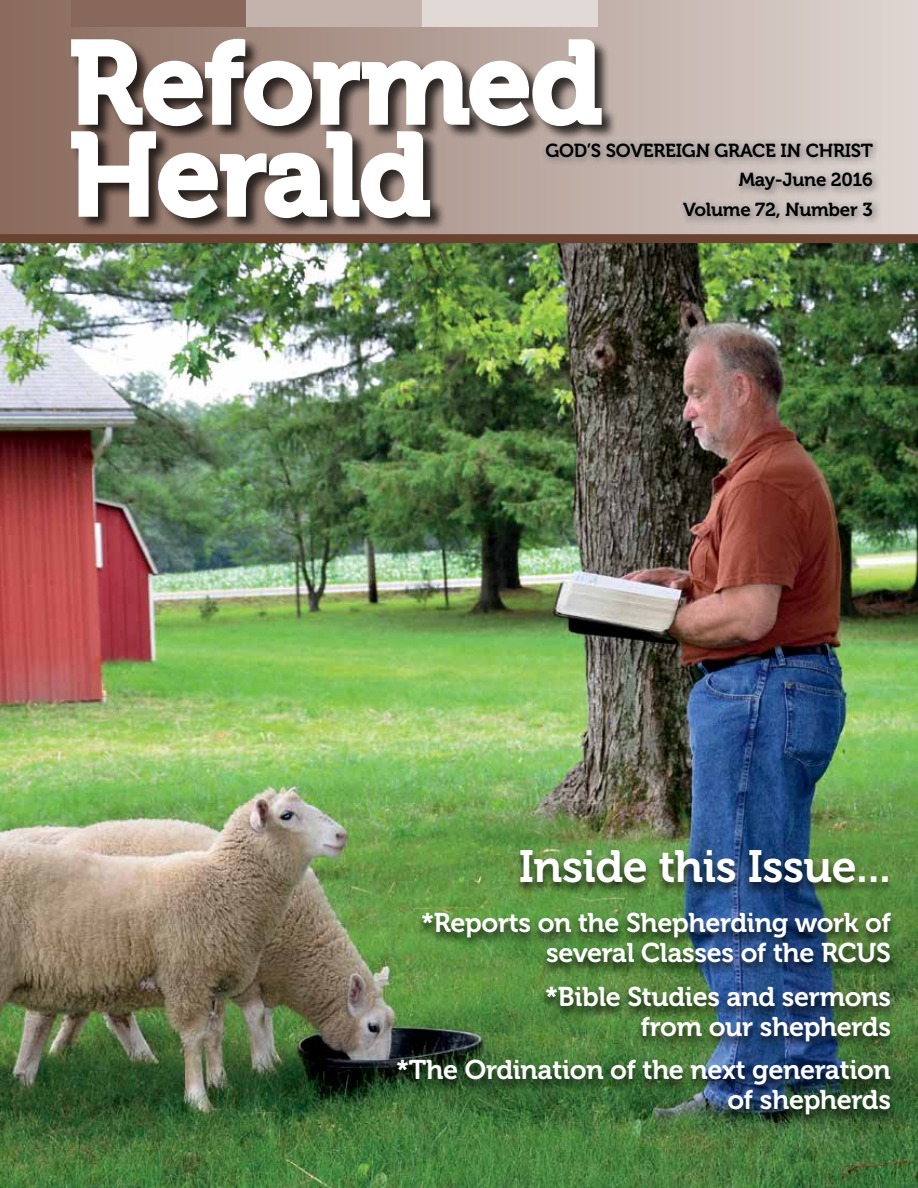
<style>
.page{position:relative;width:918px;height:1188px;background:#fff}
.page>*{position:absolute;margin:0;border:0;box-sizing:border-box;transform-origin:0 0}
.t1{font:114px/91.9px "Museo 700";letter-spacing:-.005em;color:#fff}
.t2{font:45px "Museo 700";letter-spacing:-.01em;color:#fff}
.t3{font:27px/30px "Museo 700";letter-spacing:-.01em;color:#fff;text-align:right}
.t4{font:18.75px/29.2px "Museo 700";letter-spacing:-.01em;color:#000;text-align:right}
</style>
<div class="page">
<div style="left:0;top:0;width:918px;height:245px;background:linear-gradient(to right,#896a5c,#dfd6d2)"></div>
<img style="left:0;top:243px;width:918px;height:945px">
<div style="left:71px;top:0;width:176px;height:27px;background:#88685a"></div>
<div style="left:247px;top:0;width:175px;height:27px;background:#c3b3ac"></div>
<div style="left:422px;top:0;width:176px;height:27px;background:#e1d9d6"></div>
<div style="left:537px;top:134px;width:345px;height:93px;background:#fff;opacity:.75"></div>
<div style="left:70px;top:38px;width:547px;height:104px;background:#000;opacity:.75"></div>
<div style="left:70px;top:131px;width:376px;height:103px;background:#000;opacity:.75"></div>
<svg style="left:69px;top:37px;width:535px;height:183px"></svg>
<div style="left:390px;top:849px;width:508px;height:279px;background:#000;opacity:.75"></div>
<div style="left:0;top:234px;width:918px;height:9px;background:#6a4230"></div>
<h1 class="t1" style="left:69px;top:39px;width:534px">Reformed<br>Herald</h1>
<p class="t4" style="left:545px;top:136px;width:329px">GOD’S SOVEREIGN GRACE IN CHRIST<br>May-June 2016<br>Volume 72, Number 3</p>
<h2 class="t2" style="left:519px;top:841px;width:374px">Inside this Issue...</h2>
<p class="t3" style="left:421px;top:908px;width:471px">*Reports on the Shepherding work of several Classes of the RCUS</p>
<p class="t3" style="left:545px;top:982px;width:347px">*Bible Studies and sermons from our shepherds</p>
<p class="t3" style="left:396px;top:1055px;width:496px">*The Ordination of the next generation of shepherds</p>
</div>
